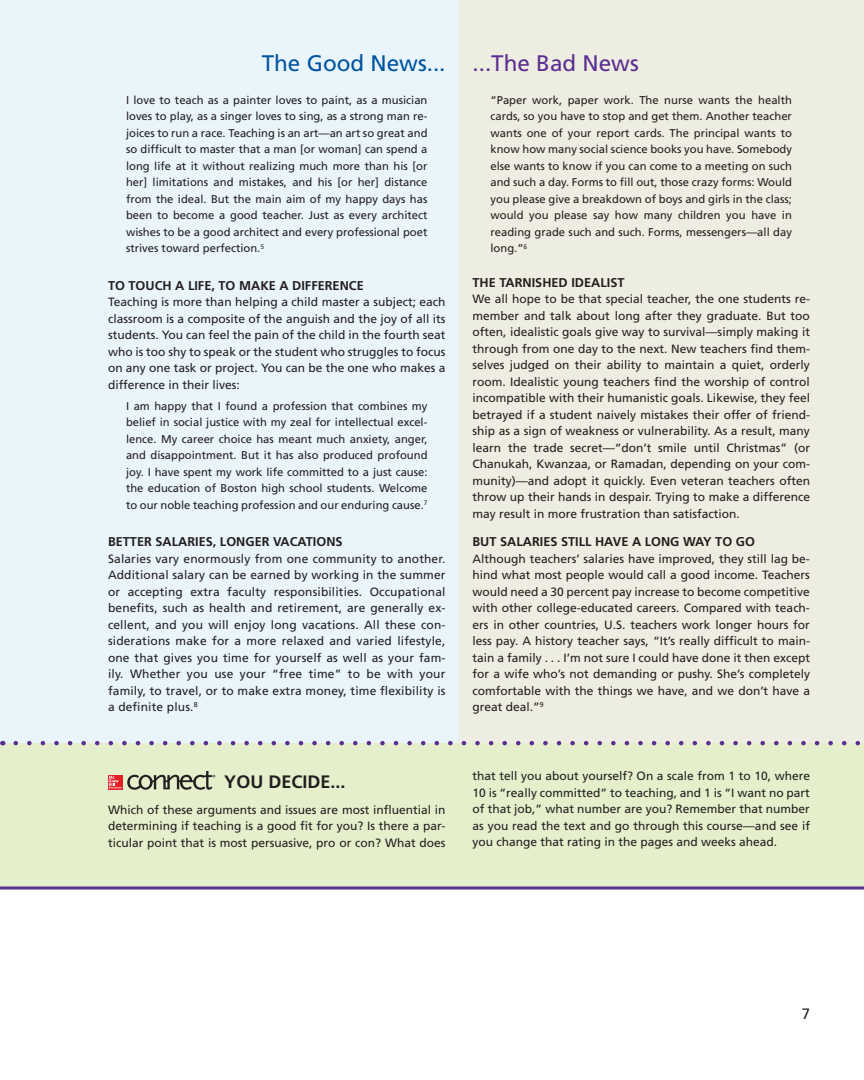
<style>
.page{position:relative;width:864px;height:1080px;background:#fff}
.page>*{position:absolute;margin:0;border:0;box-sizing:border-box;transform-origin:0 0}
.t1{font:22.5px "Frutiger LT Std";color:#0154a0}
.t2{font:22.5px "Frutiger LT Std";color:#5b2e91}
.t3{font:700 18px "Frutiger LT Std";color:#231f20}
.t4{font:15px "Frutiger LT Std";color:#231f20}
.t5{font:700 12.75px "Frutiger LT Std";color:#231f20}
.t6{font:12px/16.5px "Frutiger LT Std";color:#231f20;text-align:justify}
.t7{font:11.25px/16.5px "Frutiger LT Std";color:#231f20;text-align:justify}
</style>
<div class="page">
<div style="left:441px;top:0;width:423px;height:743px;background:#eeede1"></div>
<div style="left:0;top:0;width:459px;height:743px;background:#e9f5fb"></div>
<div style="left:0;top:743px;width:864px;height:147px;background:#e5efcb"></div>
<svg style="left:0;top:886px;width:864px;height:4px"></svg>
<svg style="left:16px;top:741px;width:844px;height:4px"></svg>
<svg style="left:108px;top:775px;width:1px;height:14px"></svg>
<svg style="left:109px;top:771px;width:106px;height:19px"></svg>
<h1 class="t1" style="left:262px;top:54px;width:185px">The Good News...</h1>
<p class="t7" style="left:126px;top:93px;width:303px">I love to teach as a painter loves to paint, as a musician loves to play, as a singer loves to sing, as a strong man re&shy;joices to run a race. Teaching is an art—an art so great and so diffcult to master that a man [or woman] can spend a long life at it without realizing much more than his [or her] limitations and mistakes, and his [or her] distance from the ideal. But the main aim of my happy days has been to become a good teacher. Just as every architect wishes to be a good architect and every professional poet strives toward perfection.<sup>5</sup></p>
<p class="t5" style="left:108px;top:280px;width:257px">TO TOUCH A LIFE, TO MAKE A DIFFERENCE</p>
<p class="t6" style="left:108px;top:295px;width:339px">Teaching is more than helping a child master a subject; each classroom is a composite of the anguish and the joy of all its students. You can feel the pain of the child in the fourth seat who is too shy to speak or the student who struggles to focus on any one task or project. You can be the one who makes a difference in their lives:</p>
<p class="t7" style="left:126px;top:399px;width:303px">I am happy that I found a profession that combines my belief in social justice with my zeal for intellectual excel&shy;lence. My career choice has meant much anxiety, anger, and disappointment. But it has also produced profound joy. I have spent my work life committed to a just cause: the education of Boston high school students. Welcome to our noble teaching profession and our enduring cause.<sup>7</sup></p>
<p class="t5" style="left:108px;top:537px;width:236px">BETTER SALARIES, LONGER VACATIONS</p>
<p class="t6" style="left:108px;top:551px;width:339px">Salaries vary enormously from one community to another.<br>Additional salary can be earned by working in the summer or accepting extra faculty responsibilities. Occupational benefts, such as health and retirement, are generally ex&shy;cellent, and you will enjoy long vacations. All these con&shy;siderations make for a more relaxed and varied lifestyle, one that gives you time for yourself as well as your fam&shy;ily. Whether you use your “free time” to be with your family, to travel, or to make extra money, time fexibility is a defnite plus.<sup>8</sup></p>
<h2 class="t3" style="left:224px;top:775px;width:123px">YOU DECIDE...</h2>
<p class="t6" style="left:108px;top:802px;width:339px">Which of these arguments and issues are most infuential in determining if teaching is a good ft for you? Is there a par&shy;ticular point that is most persuasive, pro or con? What does</p>
<h1 class="t2" style="left:473px;top:54px;width:168px">...The Bad News</h1>
<p class="t7" style="left:491px;top:93px;width:303px">“Paper work, paper work. The nurse wants the health cards, so you have to stop and get them. Another teacher wants one of your report cards. The principal wants to know how many social science books you have. Somebody else wants to know if you can come to a meeting on such and such a day. Forms to fll out, those crazy forms: Would you please give a breakdown of boys and girls in the class; would you please say how many children you have in reading grade such and such. Forms, messengers—all day long.”<sup>6</sup></p>
<p class="t5" style="left:473px;top:277px;width:154px">THE TARNISHED IDEALIST</p>
<p class="t6" style="left:473px;top:292px;width:339px">We all hope to be that special teacher, the one students re&shy;member and talk about long after they graduate. But too often, idealistic goals give way to survival—simply making it through from one day to the next. New teachers fnd them&shy;selves judged on their ability to maintain a quiet, orderly room. Idealistic young teachers fnd the worship of control incompatible with their humanistic goals. Likewise, they feel betrayed if a student naively mistakes their offer of friend&shy;ship as a sign of weakness or vulnerability. As a result, many learn the trade secret—“don’t smile until Christmas” (or Chanukah, Kwanzaa, or Ramadan, depending on your com&shy;munity)—and adopt it quickly. Even veteran teachers often throw up their hands in despair. Trying to make a difference may result in more frustration than satisfaction.</p>
<p class="t5" style="left:473px;top:537px;width:284px">BUT SALARIES STILL HAVE A LONG WAY TO GO</p>
<p class="t6" style="left:473px;top:551px;width:339px">Although teachers’ salaries have improved, they still lag be&shy;hind what most people would call a good income. Teachers would need a 30 percent pay increase to become competitive with other college-educated careers. Compared with teach&shy;ers in other countries, U.S. teachers work longer hours for less pay. A history teacher says, “It’s really diffcult to main&shy;tain a family . . . I’m not sure I could have done it then except for a wife who’s not demanding or pushy. She’s completely comfortable with the things we have, and we don’t have a great deal.”<sup>9</sup></p>
<p class="t6" style="left:473px;top:769px;width:339px">that tell you about yourself? On a scale from 1 to 10, where 10 is “really committed” to teaching, and 1 is “I want no part of that job,” what number are you? Remember that number as you read the text and go through this course—and see if you change that rating in the pages and weeks ahead.</p>
<p class="t4" style="left:802px;top:1008px;width:10px">7</p>
</div>
